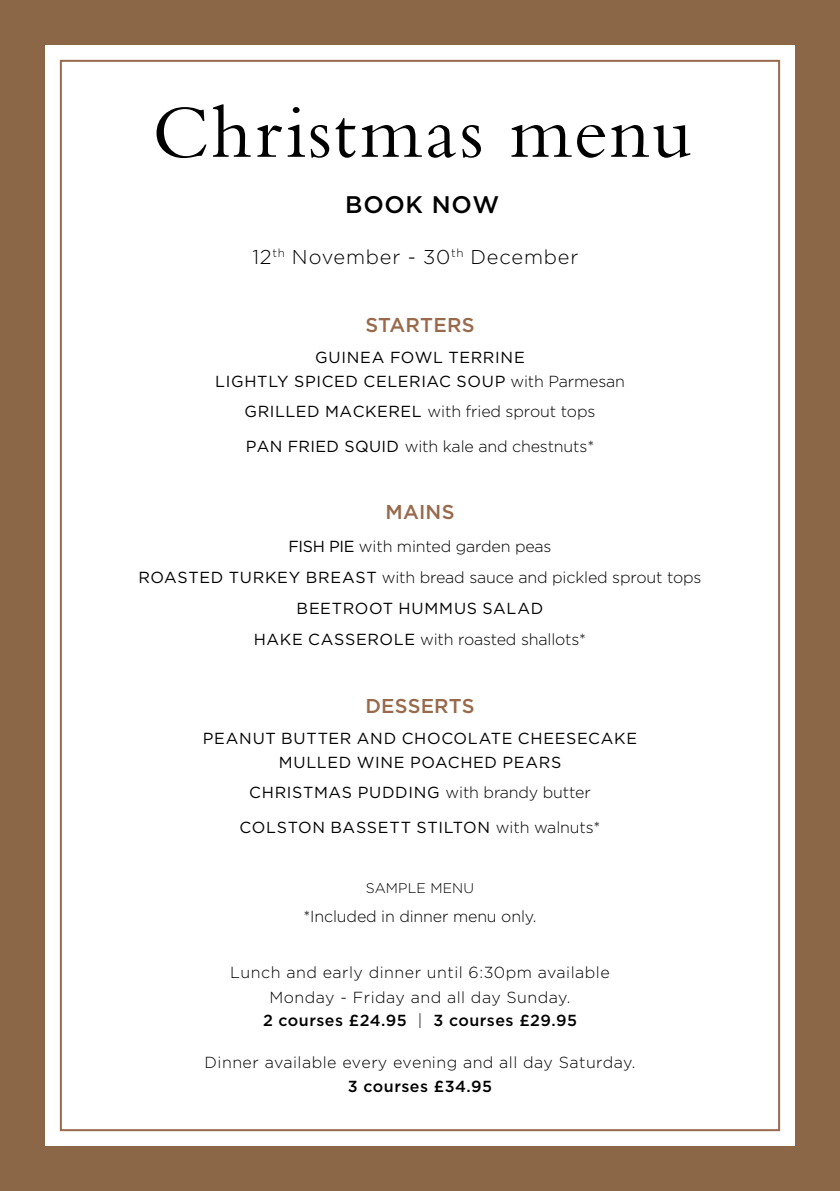
<style>
.page{position:relative;width:840px;height:1191px;background:#fff}
.page>*{position:absolute;margin:0;border:0;box-sizing:border-box;transform-origin:0 0}
.t1{font:78px "Bembo";letter-spacing:.02em;color:#000}
.t2{font:500 24px "Gotham";letter-spacing:.03em;color:#000}
.t3{font:300 20px "Gotham";letter-spacing:.04em;color:#000}
.t4{font:500 20px "Gotham";letter-spacing:.01em;color:#98694b}
.t5{font:300 16px/30.8px "Gotham";letter-spacing:-.01em;color:#000}
.t6{font:16px/23.2px "Gotham";letter-spacing:.045em;color:#000;text-align:center}
.t7{font:300 16px/24px "Gotham";letter-spacing:.03em;color:#000;text-align:center}
.t8{font:500 16px "Gotham";letter-spacing:.03em;color:#000}
.t9{font:300 14px "Gotham";letter-spacing:.01em;color:#000}
.s1{font-weight:300}
.s2{font-weight:400}
.s3{font-weight:500}
</style>
<div class="page">
<div style="left:0;top:0;width:839px;height:1191px;background:#8b6747"></div>
<div style="left:45px;top:45px;width:749px;height:1100px;background:#fff"></div>
<h1 class="t1" style="left:152px;top:85px;width:541px">Christmas menu</h1>
<h2 class="t2" style="left:345px;top:189px;width:155px">BOOK NOW</h2>
<p class="t3" style="left:252px;top:244px;width:327px">12<sup>th</sup> November - 30<sup>th</sup> December</p>
<p class="t4" style="left:365px;top:312px;width:110px">STARTERS</p>
<p class="t6" style="left:215px;top:346px;width:411px">GUINEA FOWL TERRINE<br>LIGHTLY SPICED CELERIAC SOUP <span class="s1">with Parmesan</span></p>
<p class="t5" style="left:244px;top:393px;width:352px;line-height:34.8px"><span class="s2">GRILLED MACKEREL</span> with fried sprout tops<br><span class="s2">PAN FRIED SQUID</span> with kale and chestnuts*</p>
<p class="t4" style="left:385px;top:499px;width:70px">MAINS</p>
<p class="t5" style="left:138px;top:530px;width:564px;text-align:center"><span class="s2">FISH PIE</span> with minted garden peas<br><span class="s2">ROASTED TURKEY BREAST</span> with bread sauce and pickled sprout tops <span class="s2">BEETROOT HUMMUS SALAD<br>HAKE CASSEROLE</span> with roasted shallots*</p>
<p class="t4" style="left:365px;top:692px;width:111px">DESSERTS</p>
<p class="t6" style="left:203px;top:726px;width:435px">PEANUT BUTTER AND CHOCOLATE CHEESECAKE<br>MULLED WINE POACHED PEARS</p>
<p class="t6" style="left:249px;top:780px;width:343px">CHRISTMAS PUDDING <span class="s1">with brandy butter</span></p>
<p class="t6" style="left:239px;top:815px;width:362px">COLSTON BASSETT STILTON <span class="s1">with walnuts*</span></p>
<p class="t9" style="left:365px;top:879px;width:110px">SAMPLE MENU</p>
<p class="t5" style="left:303px;top:900px;width:234px">*Included in dinner menu only.</p>
<p class="t7" style="left:230px;top:960px;width:381px">Lunch and early dinner until 6:30pm available<br>Monday - Friday and all day Sunday.<br><span class="s3">2 courses £24.95</span> | <span class="s3">3 courses £29.95</span></p>
<p class="t7" style="left:204px;top:1050px;width:432px">Dinner available every evening and all day Saturday.</p>
<p class="t8" style="left:348px;top:1076px;width:146px">3 courses £34.95</p>
</div>
